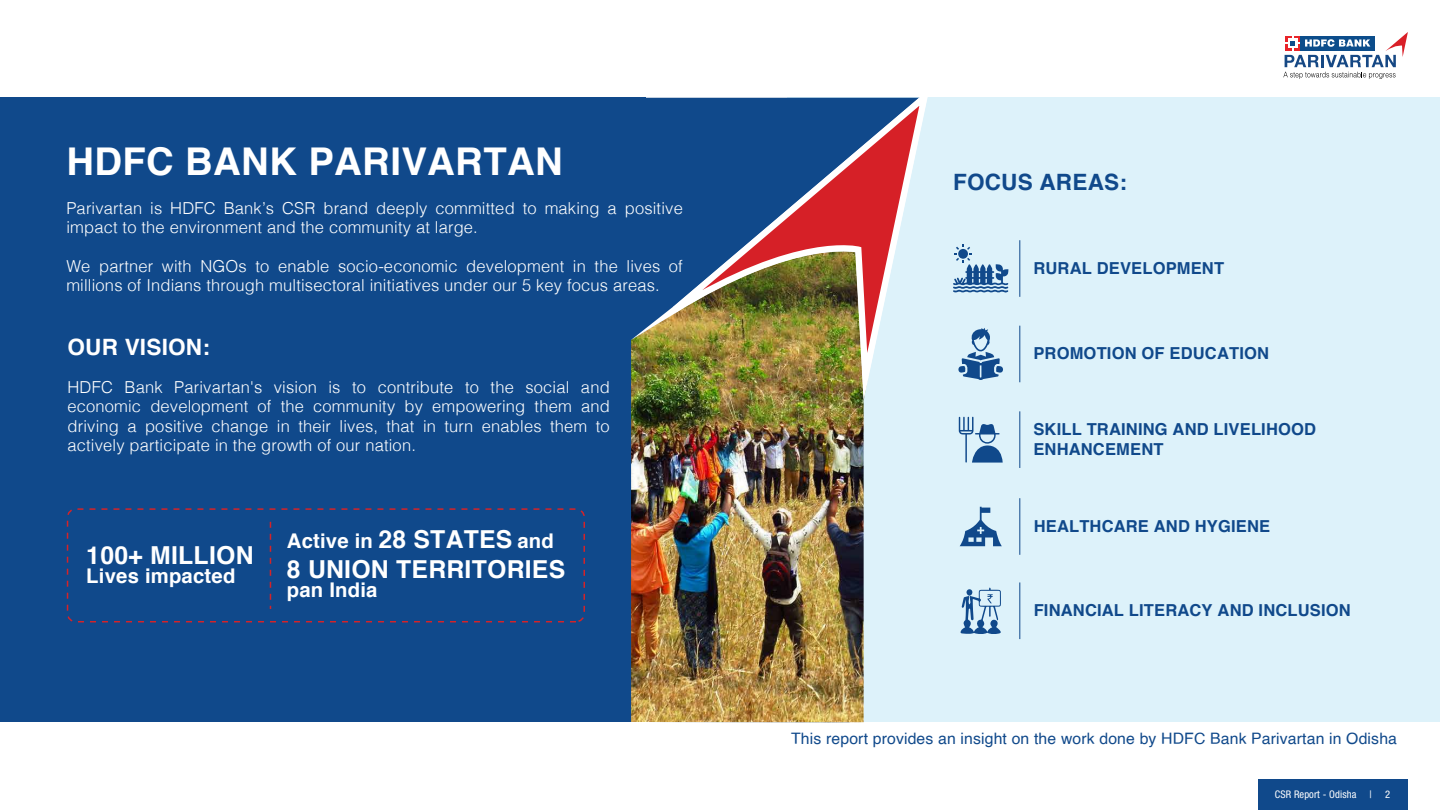
<style>
.page{position:relative;width:1440px;height:810px;background:#fff}
.page>*{position:absolute;margin:0;border:0;box-sizing:border-box;transform-origin:0 0}
.t1{font:700 38.25px "Helvetica";letter-spacing:.01em;color:#fff}
.t2{font:700 24.75px "Helvetica";letter-spacing:.01em;color:#fff}
.t3{font:700 22.5px "Helvetica";letter-spacing:.01em;color:#10498b}
.t4{font:700 22.5px "Helvetica";letter-spacing:.01em;color:#fff}
.t5{font:700 20.25px "Helvetica";letter-spacing:.01em;color:#fff}
.t6{font:300 16.5px/19.3px "Helvetica";letter-spacing:.01em;color:#fff}
.t7{font:700 16.5px/19.3px "Helvetica";letter-spacing:.01em;color:#10498b}
.t8{font:15.75px "Helvetica";letter-spacing:.01em;color:#10498b}
.t9{font:condensed 10.5px "Helvetica Neue LT Std";letter-spacing:.01em;color:#fff}
.s1{font-size:24.75px}
</style>
<div class="page">
<div style="left:0;top:98px;width:646px;height:624px;background:#10498b"></div>
<div style="left:788px;top:98px;width:652px;height:624px;background:#ddf2fa"></div>
<img style="left:631px;top:401px;width:233px;height:321px">
<img style="left:631px;top:383px;width:236px;height:18px">
<img style="left:610px;top:97px;width:324px;height:286px">
<svg style="left:270px;top:522px;width:1px;height:87px"></svg>
<div style="left:67px;top:508px;width:518px;height:114px;border:2px dashed #d52328;border-radius:8px"></div>
<svg style="left:1283px;top:32px;width:125px;height:47px"></svg>
<svg style="left:959px;top:417px;width:44px;height:46px"></svg>
<hr style="left:1019px;top:411px;width:1px;height:57px;background:#10498b">
<svg style="left:958px;top:328px;width:45px;height:52px"></svg>
<hr style="left:1019px;top:326px;width:1px;height:56px;background:#10498b">
<svg style="left:960px;top:507px;width:42px;height:39px"></svg>
<hr style="left:1019px;top:498px;width:1px;height:57px;background:#10498b">
<svg style="left:953px;top:245px;width:55px;height:48px"></svg>
<hr style="left:1019px;top:240px;width:1px;height:57px;background:#10498b">
<svg style="left:960px;top:587px;width:41px;height:47px"></svg>
<hr style="left:1019px;top:582px;width:1px;height:57px;background:#10498b">
<div style="left:1258px;top:779px;width:150px;height:31px;background:#10498b"></div>
<h1 class="t1" style="left:66px;top:138px;width:498px">HDFC BANK PARIVARTAN</h1>
<p class="t6" style="left:66px;top:197px;width:618px">Parivartan is HDFC Bank’s CSR brand deeply committed to making a positive impact to the environment and the community at large.</p>
<p class="t6" style="left:66px;top:255px;width:618px">We partner with NGOs to enable socio-economic development in the lives of millions of Indians through multisectoral initiatives under our 5 key focus areas.</p>
<h3 class="t4" style="left:68px;top:332px;width:144px">OUR VISION:</h3>
<p class="t6" style="left:68px;top:376px;width:544px;text-align:justify">HDFC Bank Parivartan's vision is to contribute to the social and economic development of the community by empowering them and driving a positive change in their lives, that in turn enables them to actively participate in the growth of our nation.</p>
<h2 class="t2" style="left:86px;top:539px;width:169px">100+ MILLION</h2>
<p class="t5" style="left:86px;top:563px;width:151px">Lives impacted</p>
<p class="t5" style="left:287px;top:528px;width:269px">Active in <span class="s1">28 STATES</span> and</p>
<h2 class="t2" style="left:287px;top:553px;width:280px">8 UNION TERRITORIES</h2>
<p class="t5" style="left:287px;top:577px;width:92px">pan India</p>
<h3 class="t3" style="left:953px;top:168px;width:175px">FOCUS AREAS:</h3>
<p class="t7" style="left:1033px;top:258px;width:192px">RURAL DEVELOPMENT</p>
<p class="t7" style="left:1033px;top:343px;width:237px">PROMOTION OF EDUCATION</p>
<p class="t7" style="left:1033px;top:419px;width:284px">SKILL TRAINING AND LIVELIHOOD<br>ENHANCEMENT</p>
<p class="t7" style="left:1034px;top:516px;width:238px">HEALTHCARE AND HYGIENE</p>
<p class="t7" style="left:1034px;top:600px;width:319px">FINANCIAL LITERACY AND INCLUSION</p>
<p class="t8" style="left:791px;top:726px;width:607px">This report provides an insight on the work done by HDFC Bank Parivartan in Odisha</p>
<p class="t9" style="left:1275px;top:788px;width:83px">CSR Report - Odisha</p>
<p class="t9" style="left:1370px;top:788px;width:4px">|</p>
<p class="t9" style="left:1385px;top:788px;width:7px">2</p>
</div>
